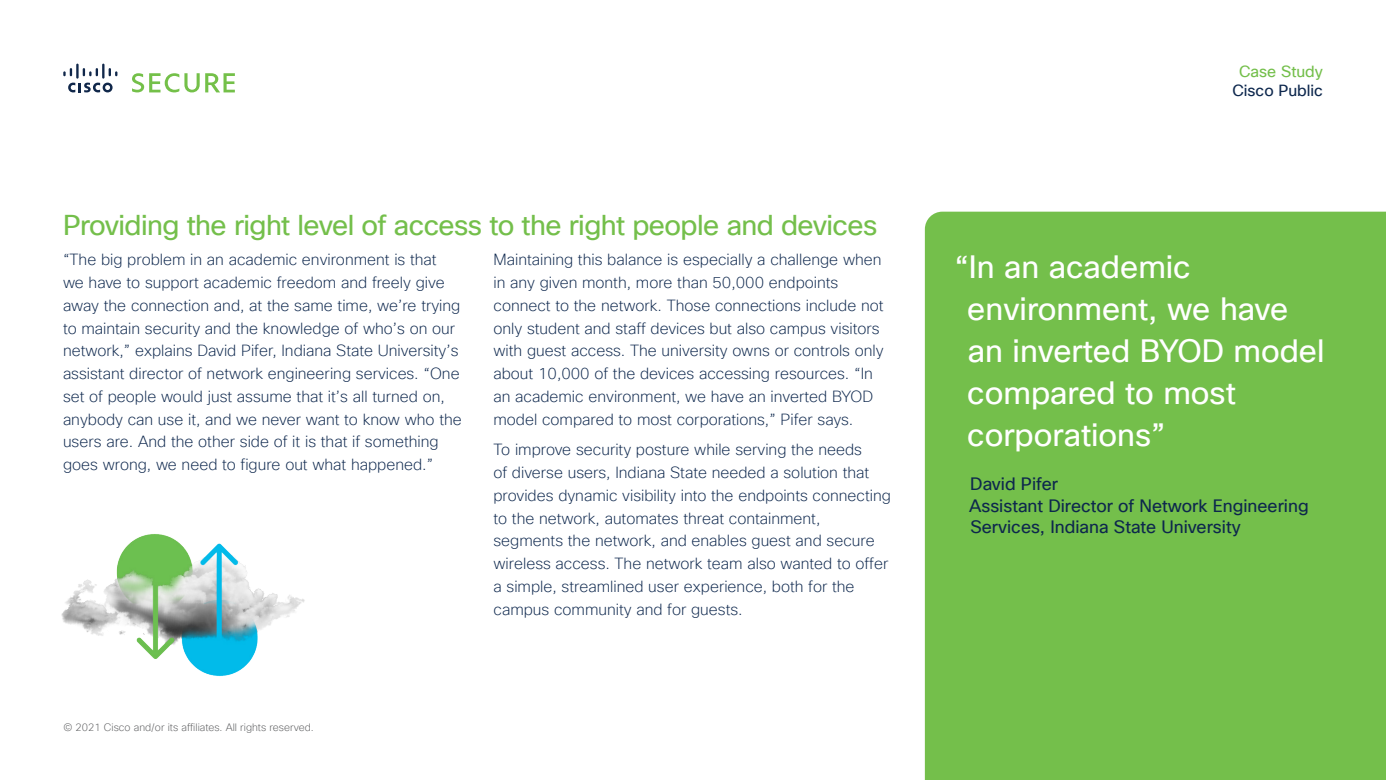
<style>
.page{position:relative;width:1386px;height:780px;background:#fff}
.page>*{position:absolute;margin:0;border:0;box-sizing:border-box;transform-origin:0 0}
.Quote_or_Callout_-_1{font:31.5px/42px "Cisco Sans TT";color:#fff}
.Subhead_2_-_Reg_16_1{font:28px "Cisco Sans TT";letter-spacing:-.02em;color:#74bf4b}
.Quote_Author_-_Midni{font:17.5px/21px "Cisco Sans TT";color:#0d274d}
.Body_Midnight_-_9_13{font:200 15.75px/22.8px "Cisco Sans TT";color:#0d274d}
.t1{font:15.75px "Cisco Sans TT";color:#0d274d}
.t2{font:15.75px "Cisco Sans TT";color:#74bf4b}
.Copyright_-_6_7_5_Gr{font:200 10.5px "Cisco Sans TT";color:#58595b}
</style>
<div class="page">
<svg style="left:68px;top:83px;width:45px;height:9px"></svg>
<svg style="left:63px;top:68px;width:9px;height:8px"></svg>
<hr style="left:76px;top:64px;width:3px;height:15px;background:#10274a">
<svg style="left:83px;top:68px;width:15px;height:8px"></svg>
<hr style="left:102px;top:64px;width:3px;height:15px;background:#10274a">
<svg style="left:109px;top:68px;width:8px;height:8px"></svg>
<svg style="left:132px;top:73px;width:103px;height:19px"></svg>
<div style="left:925px;top:212px;width:461px;height:568px;background:#74bf4b"></div>
<img style="left:61px;top:534px;width:244px;height:143px">
<p class="Subhead_2_-_Reg_16_1" style="left:63px;top:207px;width:816px">Providing the right level of access to the right people and devices</p>
<p class="Body_Midnight_-_9_13" style="left:63px;top:249px;width:400px">“The big problem in an academic environment is that<br>we have to support academic freedom and freely give away the connection and, at the same time, we’re trying to maintain security and the knowledge of who’s on our network,” explains David Pifer, Indiana State University’s assistant director of network engineering services. “One set of people would just assume that it’s all turned on, anybody can use it, and we never want to know who the users are. And the other side of it is that if something goes wrong, we need to figure out what happened.”</p>
<p class="Body_Midnight_-_9_13" style="left:494px;top:249px;width:392px">Maintaining this balance is especially a challenge when in any given month, more than 50,000 endpoints connect to the network. Those connections include not only student and staff devices but also campus visitors with guest access. The university owns or controls only about 10,000 of the devices accessing resources. “In an academic environment, we have an inverted BYOD model compared to most corporations,” Pifer says.</p>
<p class="Body_Midnight_-_9_13" style="left:494px;top:439px;width:399px">To improve security posture while serving the needs<br>of diverse users, Indiana State needed a solution that provides dynamic visibility into the endpoints connecting to the network, automates threat containment, segments the network, and enables guest and secure wireless access. The network team also wanted to offer a simple, streamlined user experience, both for the campus community and for guests.</p>
<p class="Copyright_-_6_7_5_Gr" style="left:64px;top:720px;width:252px">© 2021 Cisco and/or its affiliates. All rights reserved.</p>
<p class="t2" style="left:1239px;top:61px;width:85px">Case Study</p>
<p class="t1" style="left:1232px;top:80px;width:92px">Cisco Public</p>
<p class="Quote_or_Callout_-_1" style="left:967px;top:247px;width:359px;text-indent:-13px">“In an academic environment, we have an inverted BYOD model compared to most corporations”</p>
<p class="Quote_Author_-_Midni" style="left:969px;top:474px;width:341px">David Pifer<br>Assistant Director of Network Engineering<br>Services, Indiana State University</p>
</div>
